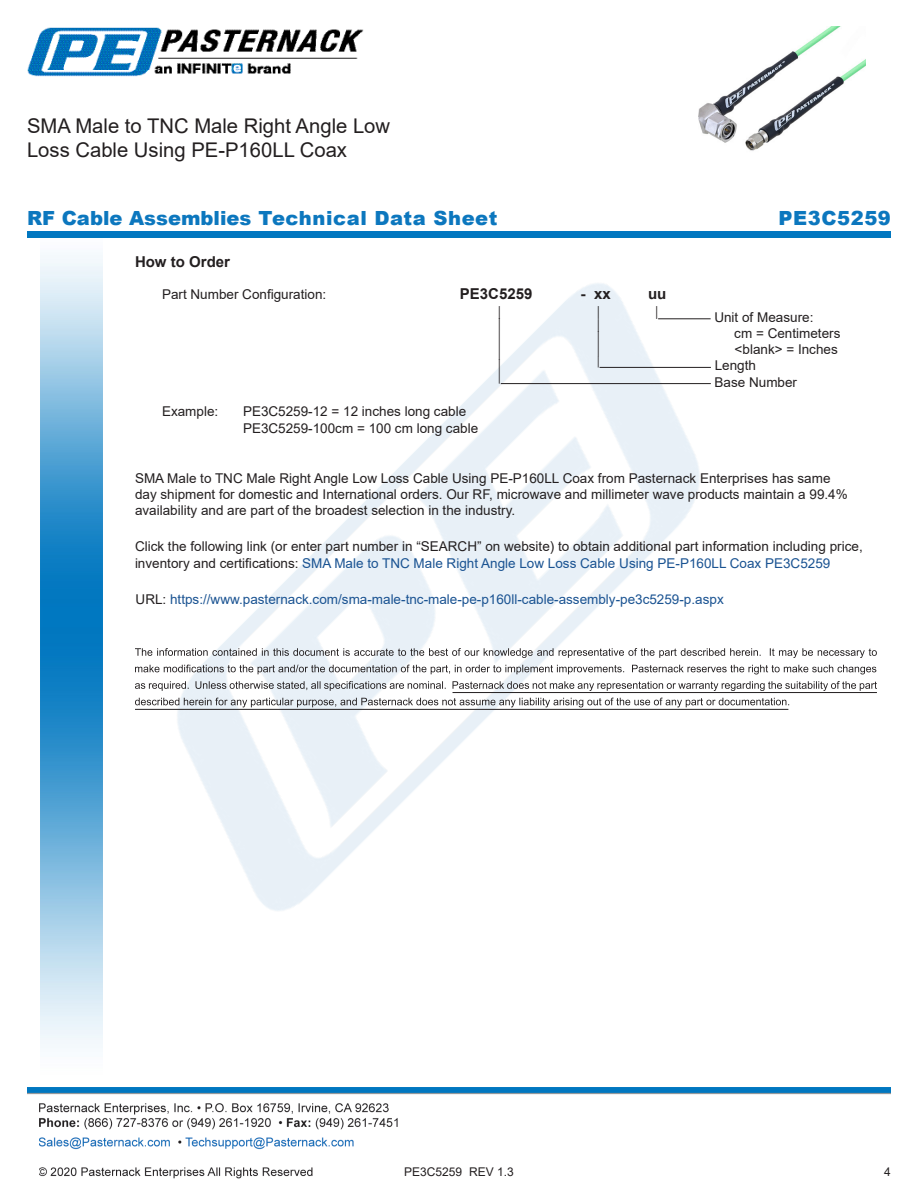
<style>
.page{position:relative;width:918px;height:1188px;background:#fff}
.page>*{position:absolute;margin:0;border:0;box-sizing:border-box;transform-origin:0 0}
.Specs_Para{font:30px "Arial";color:#231f20;scale:.33 1}
.Specs_Para-2{font:26.85px "Arial";color:#231f20;scale:.37 1}
.Specs_Para-3{font:25.8px "Arial";color:#231f20;scale:.39 1}
.Web_Description_Para{font:20.25px/24.3px "Arial";color:#231f20}
.t1{font:900 19.5px "Arial";letter-spacing:.01em;color:#0c77be}
.t2{font:900 19.5px "Arial";letter-spacing:.03em;color:#0c77be}
.Head1_for_Compliance{font:700 15px "Arial";color:#231f20}
.Specs_Para-4{font:700 15px "Arial";color:#231f20}
.Specs_Para-5{font:700 15px "Arial";color:#231f20;scale:1.04 1}
.Web_Description_Para-2{font:13.5px/16.2px "Arial";color:#231f20}
.Specs_Para-6{font:13.5px "Arial";color:#231f20}
.Web_Description_Para-3{font:13.5px "Arial";color:#1a5392}
.Specs_Para-7{font:13.5px "Arial";color:#231f20;scale:.75 1}
.t3{font:12px "Arial";color:#231f20}
.Specs_Para-8{font:11.25px "Arial";color:#231f20;scale:.86 1}
.s1{color:#1a5392}
.s2{color:#231f20}
</style>
<div class="page">
<img style="left:39px;top:1103px;width:359px;height:76px">
<img style="left:102px;top:255px;width:719px;height:715px">
<img style="left:27px;top:1088px;width:864px;height:7px">
<img style="left:40px;top:237px;width:62px;height:811px">
<div style="left:27px;top:231px;width:864px;height:6px;background:#0177c0"></div>
<img style="left:27px;top:27px;width:337px;height:50px">
<hr style="left:658px;top:318px;width:53px;height:1px;background:#231f20">
<hr style="left:600px;top:367px;width:111px;height:1px;background:#231f20">
<hr style="left:501px;top:383px;width:210px;height:1px;background:#231f20">
<svg style="left:135px;top:648px;width:742px;height:10px"></svg>
<svg style="left:135px;top:665px;width:741px;height:9px"></svg>
<svg style="left:135px;top:681px;width:742px;height:10px"></svg>
<svg style="left:135px;top:698px;width:654px;height:9px"></svg>
<hr style="left:453px;top:692px;width:424px;height:1px;background:#231f20">
<hr style="left:135px;top:709px;width:653px;height:1px;background:#231f20">
<img style="left:698px;top:27px;width:168px;height:124px">
<h1 class="Web_Description_Para" style="left:27px;top:114px;width:365px">SMA Male to TNC Male Right Angle Low<br>Loss Cable Using PE-P160LL Coax</h1>
<p class="t1" style="left:27px;top:204px;width:472px">RF Cable Assemblies Technical Data Sheet</p>
<p class="t2" style="left:779px;top:204px;width:114px">PE3C5259</p>
<p class="Head1_for_Compliance" style="left:135px;top:252px;width:97px">How to Order</p>
<p class="Specs_Para-6" style="left:162px;top:285px;width:166px">Part Number Configuration:</p>
<p class="Specs_Para-4" style="left:460px;top:283px;width:74px">PE3C5259</p>
<p class="Specs_Para-5" style="left:580px;top:283px;width:31px">- xx</p>
<p class="Specs_Para-4" style="left:648px;top:283px;width:20px">uu</p>
<p class="Specs_Para-7" style="left:498px;top:302px;width:5px">|</p>
<p class="Specs_Para-7" style="left:597px;top:302px;width:5px">|</p>
<p class="Specs_Para-7" style="left:656px;top:302px;width:5px">|</p>
<p class="Specs_Para-6" style="left:714px;top:308px;width:101px">Unit of Measure:</p>
<p class="Specs_Para-7" style="left:498px;top:314px;width:5px">|</p>
<p class="Specs_Para-7" style="left:597px;top:315px;width:5px">|</p>
<p class="Specs_Para-6" style="left:734px;top:324px;width:108px">cm = Centimeters</p>
<p class="Specs_Para" style="left:498px;top:322px;width:9px">|</p>
<p class="Specs_Para-2" style="left:597px;top:323px;width:9px">|</p>
<p class="Specs_Para-6" style="left:735px;top:340px;width:105px">&lt;blank&gt; = Inches</p>
<p class="Specs_Para-8" style="left:597px;top:353px;width:4px">|</p>
<p class="Specs_Para-6" style="left:715px;top:356px;width:43px">Length</p>
<p class="Specs_Para-3" style="left:498px;top:351px;width:8px">|</p>
<p class="Specs_Para-6" style="left:715px;top:373px;width:84px">Base Number</p>
<p class="Specs_Para-6" style="left:162px;top:402px;width:58px">Example:</p>
<p class="Specs_Para-6" style="left:243px;top:402px;width:225px">PE3C5259-12 = 12 inches long cable</p>
<p class="Specs_Para-6" style="left:243px;top:419px;width:237px">PE3C5259-100cm = 100 cm long cable</p>
<h1 class="Web_Description_Para-2" style="left:135px;top:470px;width:714px">SMA Male to TNC Male Right Angle Low Loss Cable Using PE-P160LL Coax from Pasternack Enterprises has same day shipment for domestic and International orders. Our RF, microwave and millimeter wave products maintain a 99.4% availability and are part of the broadest selection in the industry.</h1>
<h1 class="Web_Description_Para-2" style="left:135px;top:538px;width:729px">Click the following link (or enter part number in “SEARCH” on website) to obtain additional part information including price, inventory and certifications: <span class="s1">SMA Male to TNC Male Right Angle Low Loss Cable Using PE-P160LL Coax PE3C5259</span></h1>
<h1 class="Web_Description_Para-3" style="left:136px;top:590px;width:590px"><span class="s2">URL:</span> https://www.pasternack.com/sma-male-tnc-male-pe-p160ll-cable-assembly-pe3c5259-p.aspx</h1>
<p class="t3" style="left:404px;top:1163px;width:111px">PE3C5259 REV 1.3</p>
<p class="t3" style="left:884px;top:1164px;width:8px">4</p>
</div>
